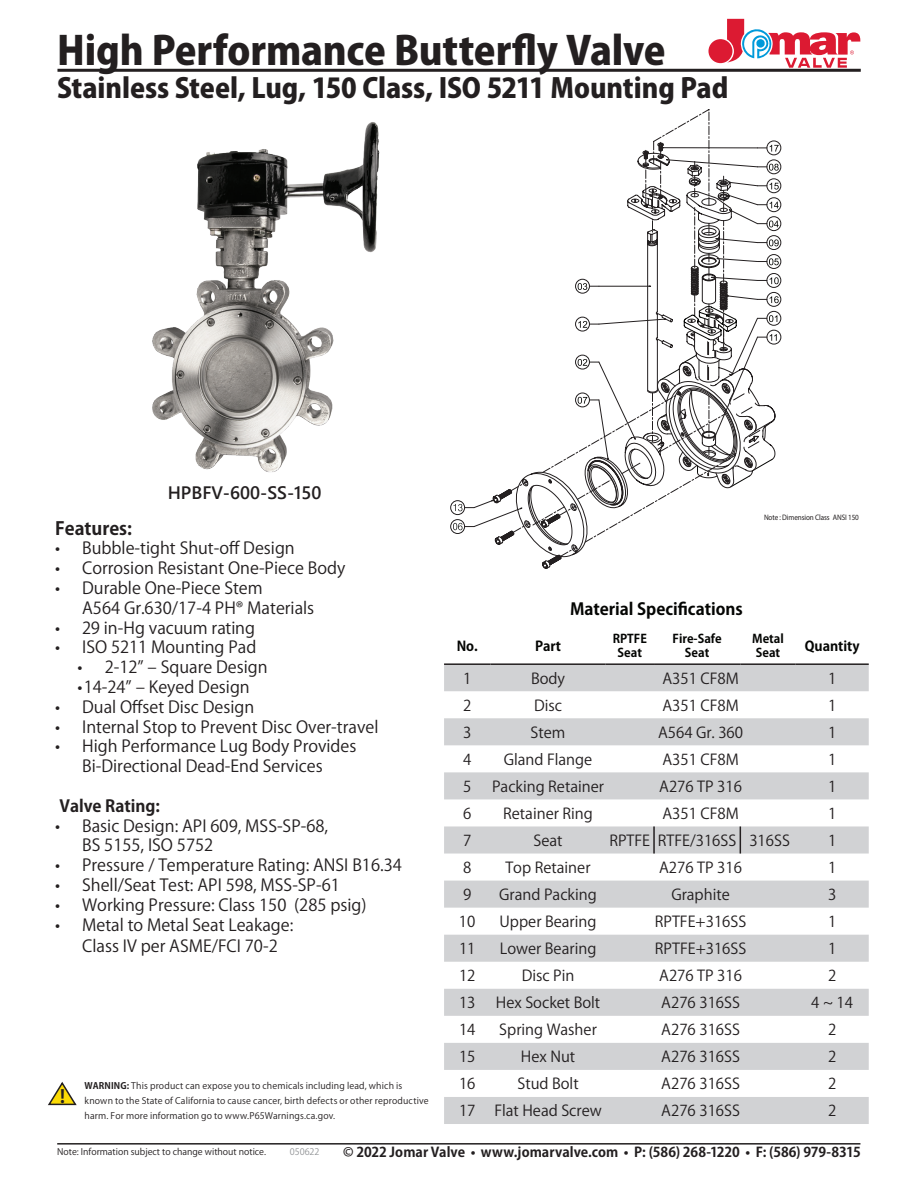
<style>
.page{position:relative;width:918px;height:1188px;background:#fff}
.page>*{position:absolute;margin:0;border:0;box-sizing:border-box;transform-origin:0 0}
.t1{font:800 39px "Koz Go Pr 6 N";letter-spacing:-.005em;color:#231f20}
.t2{font:800 27px "Koz Go Pr 6 N";letter-spacing:-.005em;color:#231f20}
.t3{font:600 18px "Segoe UI";color:#231f20}
.t4{font:700 18px "Koz Go Pr 6 N";color:#231f20}
.t5{font:16.5px/19.8px "Koz Go Pr 6 N";color:#231f20}
.t6{font:700 16.5px "Koz Go Pr 6 N";color:#040503}
.t7{font:700 16.5px "Koz Go Pr 6 N";color:#231f20}
.t8{font:15px "Koz Go Pr 6 N";color:#231f20}
.t9{font:700 13.5px "Koz Go Pr 6 N";color:#231f20}
.t10{font:700 13.5px "Koz Go Pr 6 N";color:#040503}
.t11{font:700 12px/14.4px "Koz Go Pr 6 N";color:#040503;text-align:center}
.t12{font:9px/15px "Koz Go Pr 6 N";letter-spacing:.015em;color:#231f20}
.t13{font:9px "Koz Go Pr 6 N";color:#939598}
.t14{font:7.95px "Myriad Pro";letter-spacing:-.015em;color:#231f20;scale:.9 1}
.s1{font-weight:700}
</style>
<div class="page">
<hr style="left:57px;top:1143px;width:803px;height:2px;background:#231f20">
<div style="left:708px;top:39px;width:24px;height:24px;background:#dc1a32;border-radius:50%"></div>
<svg style="left:727px;top:19px;width:133px;height:48px"></svg>
<hr style="left:57px;top:69px;width:804px;height:3px;background:#231f20">
<img style="left:152px;top:122px;width:228px;height:350px">
<div style="left:767px;top:141px;width:14px;height:14px;border:1px solid #231f20;border-radius:50%"></div>
<div style="left:450px;top:500px;width:15px;height:15px;border:1px solid #231f20;border-radius:50%"></div>
<div style="left:450px;top:519px;width:15px;height:15px;border:1px solid #231f20;border-radius:50%"></div>
<svg style="left:453px;top:142px;width:328px;height:423px"></svg>
<svg style="left:444px;top:665px;width:425px;height:459px;fill:#d1d2d4"></svg>
<hr style="left:444px;top:663px;width:47px;height:2px;background:#231f20">
<hr style="left:491px;top:663px;width:115px;height:2px;background:#231f20">
<hr style="left:606px;top:663px;width:48px;height:2px;background:#231f20">
<hr style="left:654px;top:663px;width:86px;height:2px;background:#231f20">
<hr style="left:740px;top:663px;width:56px;height:2px;background:#231f20">
<hr style="left:796px;top:663px;width:73px;height:2px;background:#231f20">
<hr style="left:653px;top:826px;width:2px;height:28px;background:#231f20">
<svg style="left:740px;top:826px;width:1px;height:28px"></svg>
<svg style="left:48px;top:1082px;width:29px;height:24px"></svg>
<h1 class="t1" style="left:57px;top:29px;width:610px">High Performance Butterfly Valve</h1>
<h2 class="t2" style="left:57px;top:73px;width:673px">Stainless Steel, Lug, 150 Class, ISO 5211 Mounting Pad</h2>
<p class="t3" style="left:168px;top:475px;width:155px">HPBFV-600-SS-150</p>
<p class="t4" style="left:55px;top:518px;width:78px">Features:</p>
<p class="t5" style="left:55px;top:539px;width:241px">• Bubble-tight Shut-off Design</p>
<p class="t5" style="left:55px;top:559px;width:292px">• Corrosion Resistant One-Piece Body</p>
<p class="t5" style="left:82px;top:578px;width:234px;text-indent:-27px">• Durable One-Piece Stem<br>A564 Gr.630/17-4 PH® Materials</p>
<p class="t5" style="left:55px;top:618px;width:201px">• 29 in-Hg vacuum rating</p>
<p class="t5" style="left:55px;top:638px;width:203px">• ISO 5211 Mounting Pad</p>
<p class="t5" style="left:78px;top:658px;width:191px">• 2-12” – Square Design</p>
<p class="t5" style="left:78px;top:677px;width:174px">• 14-24” – Keyed Design</p>
<p class="t5" style="left:55px;top:697px;width:201px">• Dual Offset Disc Design</p>
<p class="t5" style="left:55px;top:717px;width:325px">• Internal Stop to Prevent Disc Over-travel</p>
<p class="t5" style="left:55px;top:737px;width:303px;text-align:center">• High Performance Lug Body Provides<br>Bi-Directional Dead-End Services</p>
<p class="t7" style="left:60px;top:797px;width:102px">Valve Rating:</p>
<p class="t5" style="left:82px;top:816px;width:248px;text-indent:-27px">• Basic Design: API 609, MSS-SP-68,<br>BS 5155, ISO 5752</p>
<p class="t5" style="left:55px;top:856px;width:348px">• Pressure / Temperature Rating: ANSI B16.34</p>
<p class="t5" style="left:55px;top:875px;width:286px">• Shell/Seat Test: API 598, MSS-SP-61</p>
<p class="t5" style="left:55px;top:895px;width:313px">• Working Pressure: Class 150 (285 psig)</p>
<p class="t5" style="left:82px;top:914px;width:213px;line-height:21.6px;text-indent:-27px">• Metal to Metal Seat Leakage:<br>Class IV per ASME/FCI 70-2</p>
<p class="t12" style="left:85px;top:1078px;width:346px"><span class="s1">WARNING:</span> This product can expose you to chemicals including lead, which is known to the State of California to cause cancer, birth defects or other reproductive harm. For more information go to www.P65Warnings.ca.gov.</p>
<p class="t14" style="left:764px;top:512px;width:107px">Note : Dimension Class ANSI 150</p>
<p class="t6" style="left:570px;top:599px;width:174px">Material Specifications</p>
<p class="t10" style="left:457px;top:638px;width:23px">No.</p>
<p class="t10" style="left:535px;top:638px;width:27px">Part</p>
<p class="t11" style="left:613px;top:632px;width:36px">RPTFE<br>Seat</p>
<p class="t11" style="left:673px;top:632px;width:51px">Fire-Safe<br>Seat</p>
<p class="t11" style="left:752px;top:632px;width:33px">Metal<br>Seat</p>
<p class="t10" style="left:805px;top:638px;width:56px">Quantity</p>
<p class="t8" style="left:463px;top:670px;width:10px">1</p>
<p class="t8" style="left:531px;top:670px;width:36px">Body</p>
<p class="t8" style="left:662px;top:670px;width:78px">A351 CF8M</p>
<p class="t8" style="left:828px;top:670px;width:10px">1</p>
<p class="t8" style="left:463px;top:697px;width:10px">2</p>
<p class="t8" style="left:534px;top:697px;width:30px">Disc</p>
<p class="t8" style="left:662px;top:697px;width:78px">A351 CF8M</p>
<p class="t8" style="left:828px;top:697px;width:10px">1</p>
<p class="t8" style="left:463px;top:724px;width:10px">3</p>
<p class="t8" style="left:531px;top:724px;width:36px">Stem</p>
<p class="t8" style="left:658px;top:724px;width:87px">A564 Gr. 360</p>
<p class="t8" style="left:828px;top:724px;width:10px">1</p>
<p class="t8" style="left:463px;top:751px;width:10px">4</p>
<p class="t8" style="left:504px;top:751px;width:90px">Gland Flange</p>
<p class="t8" style="left:662px;top:751px;width:78px">A351 CF8M</p>
<p class="t8" style="left:828px;top:751px;width:10px">1</p>
<p class="t8" style="left:463px;top:778px;width:10px">5</p>
<p class="t8" style="left:492px;top:778px;width:113px">Packing Retainer</p>
<p class="t8" style="left:659px;top:778px;width:84px">A276 TP 316</p>
<p class="t8" style="left:828px;top:778px;width:10px">1</p>
<p class="t8" style="left:463px;top:805px;width:10px">6</p>
<p class="t8" style="left:503px;top:805px;width:91px">Retainer Ring</p>
<p class="t8" style="left:662px;top:805px;width:78px">A351 CF8M</p>
<p class="t8" style="left:828px;top:805px;width:10px">1</p>
<p class="t8" style="left:463px;top:832px;width:10px">7</p>
<p class="t8" style="left:534px;top:832px;width:31px">Seat</p>
<p class="t8" style="left:609px;top:832px;width:182px">RPTFE RTFE/316SS 316SS</p>
<p class="t8" style="left:828px;top:832px;width:10px">1</p>
<p class="t8" style="left:463px;top:859px;width:10px">8</p>
<p class="t8" style="left:506px;top:859px;width:87px">Top Retainer</p>
<p class="t8" style="left:659px;top:859px;width:84px">A276 TP 316</p>
<p class="t8" style="left:828px;top:859px;width:10px">1</p>
<p class="t8" style="left:463px;top:886px;width:10px">9</p>
<p class="t8" style="left:499px;top:886px;width:99px">Grand Packing</p>
<p class="t8" style="left:671px;top:886px;width:60px">Graphite</p>
<p class="t8" style="left:828px;top:886px;width:10px">3</p>
<p class="t8" style="left:459px;top:913px;width:18px">10</p>
<p class="t8" style="left:500px;top:913px;width:98px">Upper Bearing</p>
<p class="t8" style="left:655px;top:913px;width:93px">RPTFE+316SS</p>
<p class="t8" style="left:828px;top:913px;width:10px">1</p>
<p class="t8" style="left:459px;top:940px;width:18px">11</p>
<p class="t8" style="left:500px;top:940px;width:98px">Lower Bearing</p>
<p class="t8" style="left:655px;top:940px;width:93px">RPTFE+316SS</p>
<p class="t8" style="left:828px;top:940px;width:10px">1</p>
<p class="t8" style="left:459px;top:967px;width:18px">12</p>
<p class="t8" style="left:522px;top:967px;width:54px">Disc Pin</p>
<p class="t8" style="left:659px;top:967px;width:84px">A276 TP 316</p>
<p class="t8" style="left:828px;top:967px;width:10px">2</p>
<p class="t8" style="left:459px;top:994px;width:18px">13</p>
<p class="t8" style="left:496px;top:994px;width:106px">Hex Socket Bolt</p>
<p class="t8" style="left:661px;top:994px;width:80px">A276 316SS</p>
<p class="t8" style="left:811px;top:994px;width:43px">4~14</p>
<p class="t8" style="left:459px;top:1021px;width:18px">14</p>
<p class="t8" style="left:499px;top:1021px;width:99px">Spring Washer</p>
<p class="t8" style="left:661px;top:1021px;width:80px">A276 316SS</p>
<p class="t8" style="left:828px;top:1021px;width:10px">2</p>
<p class="t8" style="left:459px;top:1048px;width:18px">15</p>
<p class="t8" style="left:521px;top:1048px;width:56px">Hex Nut</p>
<p class="t8" style="left:661px;top:1048px;width:80px">A276 316SS</p>
<p class="t8" style="left:828px;top:1048px;width:10px">2</p>
<p class="t8" style="left:459px;top:1075px;width:18px">16</p>
<p class="t8" style="left:517px;top:1075px;width:63px">Stud Bolt</p>
<p class="t8" style="left:661px;top:1075px;width:80px">A276 316SS</p>
<p class="t8" style="left:828px;top:1075px;width:10px">2</p>
<p class="t8" style="left:459px;top:1102px;width:18px">17</p>
<p class="t8" style="left:494px;top:1102px;width:109px">Flat Head Screw</p>
<p class="t8" style="left:661px;top:1102px;width:80px">A276 316SS</p>
<p class="t8" style="left:828px;top:1102px;width:10px">2</p>
<p class="t12" style="left:57px;top:1145px;width:210px">Note: Information subject to change without notice.</p>
<p class="t13" style="left:290px;top:1147px;width:31px">050622</p>
<p class="t9" style="left:343px;top:1145px;width:519px">© 2022 Jomar Valve • www.jomarvalve.com • P: (586) 268-1220 • F: (586) 979-8315</p>
</div>
